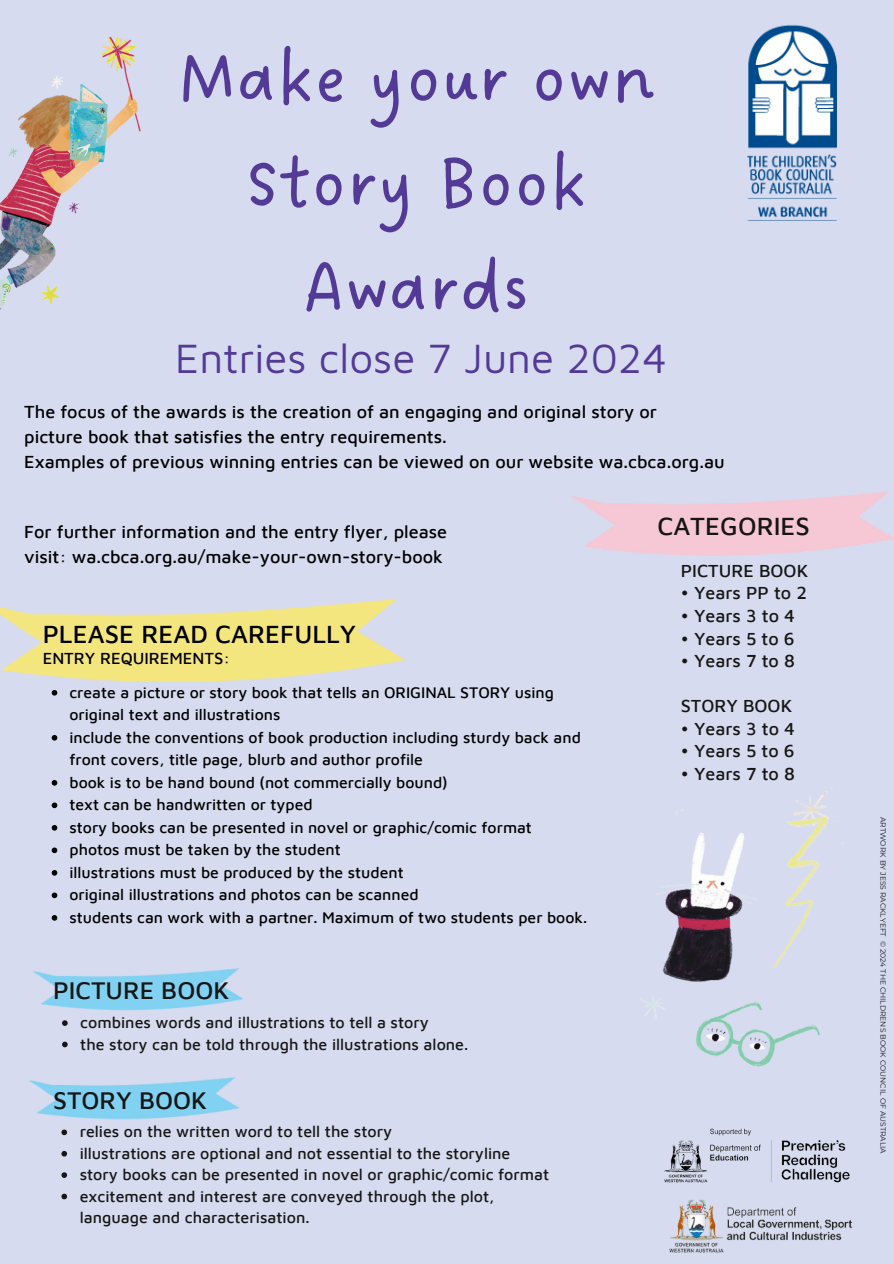
<style>
.page{position:relative;width:894px;height:1264px;background:#fff}
.page>*{position:absolute;margin:0;border:0;box-sizing:border-box;transform-origin:0 0}
.t1{font:75px/104.7px "DO Sans Regular";color:#533a97;text-align:center}
.t2{font:42px "Maven Pro";color:#533a97}
.t3{font:500 25.5px "Maven Pro";color:#000}
.t4{font:500 25.5px "Maven Pro";color:#171615}
.t5{font:500 24.75px "Maven Pro";color:#171615}
.t6{font:500 18px/24.8px "Maven Pro";color:#000}
.t7{font:500 18px "Maven Pro";color:#171615}
.t8{font:500 16.5px "Maven Pro";color:#000}
.t9{font:500 16.05px/21.3px "Maven Pro";color:#171615}
.t10{font:500 15.75px/22.5px "Maven Pro";color:#000}
.t11{font:7.5px "Montserrat";color:#171615}
</style>
<div class="page">
<div style="left:0;top:0;width:893px;height:1263px;background:#d6dbef"></div>
<img style="left:0;top:37px;width:140px;height:273px">
<img style="left:747px;top:24px;width:90px;height:197px">
<img style="left:572px;top:491px;width:321px;height:65px">
<img style="left:0;top:599px;width:405px;height:277px">
<svg style="left:52px;top:690px;width:5px;height:5px"></svg>
<svg style="left:52px;top:735px;width:5px;height:5px"></svg>
<svg style="left:52px;top:780px;width:5px;height:5px"></svg>
<svg style="left:52px;top:802px;width:5px;height:6px"></svg>
<svg style="left:52px;top:825px;width:5px;height:5px"></svg>
<svg style="left:52px;top:847px;width:5px;height:6px"></svg>
<svg style="left:52px;top:870px;width:5px;height:5px"></svg>
<img style="left:33px;top:892px;width:207px;height:105px">
<img style="left:29px;top:997px;width:214px;height:203px">
<img style="left:664px;top:1128px;width:186px;height:55px">
<img style="left:669px;top:1199px;width:184px;height:54px">
<img style="left:642px;top:787px;width:201px;height:279px">
<svg style="left:61px;top:1129px;width:6px;height:6px"></svg>
<svg style="left:61px;top:1150px;width:6px;height:6px"></svg>
<svg style="left:61px;top:1172px;width:6px;height:5px"></svg>
<svg style="left:61px;top:1193px;width:6px;height:6px"></svg>
<svg style="left:62px;top:1020px;width:6px;height:5px"></svg>
<svg style="left:62px;top:1041px;width:6px;height:6px"></svg>
<h3 class="t1" style="left:177px;top:29px;width:480px">Make your own<br>Story Book<br>Awards</h3>
<p class="t2" style="left:175px;top:332px;width:493px">Entries close 7 June 2024</p>
<p class="t6" style="left:24px;top:399px;width:702px">The focus of the awards is the creation of an engaging and original story or<br>picture book that satisfies the entry requirements.<br>Examples of previous winning entries can be viewed on our website wa.cbca.org.au</p>
<h3 class="t6" style="left:24px;top:518px;width:424px">For further information and the entry flyer, please visit: wa.cbca.org.au/make-your-own-story-book</h3>
<p class="t3" style="left:43px;top:619px;width:315px">PLEASE READ CAREFULLY</p>
<p class="t8" style="left:43px;top:648px;width:189px">ENTRY REQUIREMENTS:</p>
<p class="t10" style="left:69px;top:680px;width:486px">create a picture or story book that tells an ORIGINAL STORY using original text and illustrations</p>
<h3 class="t10" style="left:69px;top:725px;width:513px">include the conventions of book production including sturdy back and</h3>
<h5 class="t10" style="left:69px;top:748px;width:355px">front covers, title page, blurb and author profile</h5>
<p class="t10" style="left:69px;top:770px;width:379px">book is to be hand bound (not commercially bound)</p>
<h3 class="t10" style="left:69px;top:793px;width:244px">text can be handwritten or typed</h3>
<h4 class="t10" style="left:69px;top:815px;width:464px">story books can be presented in novel or graphic/comic format</h4>
<h5 class="t10" style="left:69px;top:838px;width:273px">photos must be taken by the student</h5>
<h5 class="t10" style="left:69px;top:860px;width:335px">illustrations must be produced by the student</h5>
<h5 class="t10" style="left:69px;top:883px;width:350px">original illustrations and photos can be scanned</h5>
<p class="t10" style="left:69px;top:905px;width:519px">students can work with a partner. Maximum of two students per book.</p>
<p class="t5" style="left:53px;top:975px;width:178px">PICTURE BOOK</p>
<p class="t9" style="left:80px;top:1011px;width:350px">combines words and illustrations to tell a story</p>
<p class="t9" style="left:80px;top:1032px;width:389px">the story can be told through the illustrations alone.</p>
<p class="t5" style="left:53px;top:1084px;width:156px">STORY BOOK</p>
<p class="t9" style="left:80px;top:1120px;width:314px">relies on the written word to tell the story</p>
<p class="t9" style="left:80px;top:1142px;width:432px">illustrations are optional and not essential to the storyline</p>
<p class="t9" style="left:80px;top:1163px;width:471px">story books can be presented in novel or graphic/comic format</p>
<p class="t9" style="left:80px;top:1184px;width:416px">excitement and interest are conveyed through the plot, language and characterisation.</p>
<p class="t4" style="left:657px;top:510px;width:154px">CATEGORIES</p>
<p class="t7" style="left:680px;top:559px;width:129px">PICTURE BOOK</p>
<p class="t7" style="left:680px;top:582px;width:128px">• Years PP to 2</p>
<p class="t7" style="left:680px;top:604px;width:115px">• Years 3 to 4</p>
<p class="t7" style="left:680px;top:627px;width:115px">• Years 5 to 6</p>
<p class="t7" style="left:680px;top:649px;width:115px">• Years 7 to 8</p>
<p class="t7" style="left:680px;top:694px;width:113px">STORY BOOK</p>
<p class="t7" style="left:680px;top:717px;width:115px">• Years 3 to 4</p>
<p class="t7" style="left:680px;top:739px;width:115px">• Years 5 to 6</p>
<p class="t7" style="left:680px;top:762px;width:115px">• Years 7 to 8</p>
<p class="t11" style="left:887px;top:817px;width:338px;rotate:90deg">ARTWORK BY JESS RACKLYEFT © 2024 THE CHILDRENS BOOK COUNCIL OF AUSTRALIA</p>
</div>
